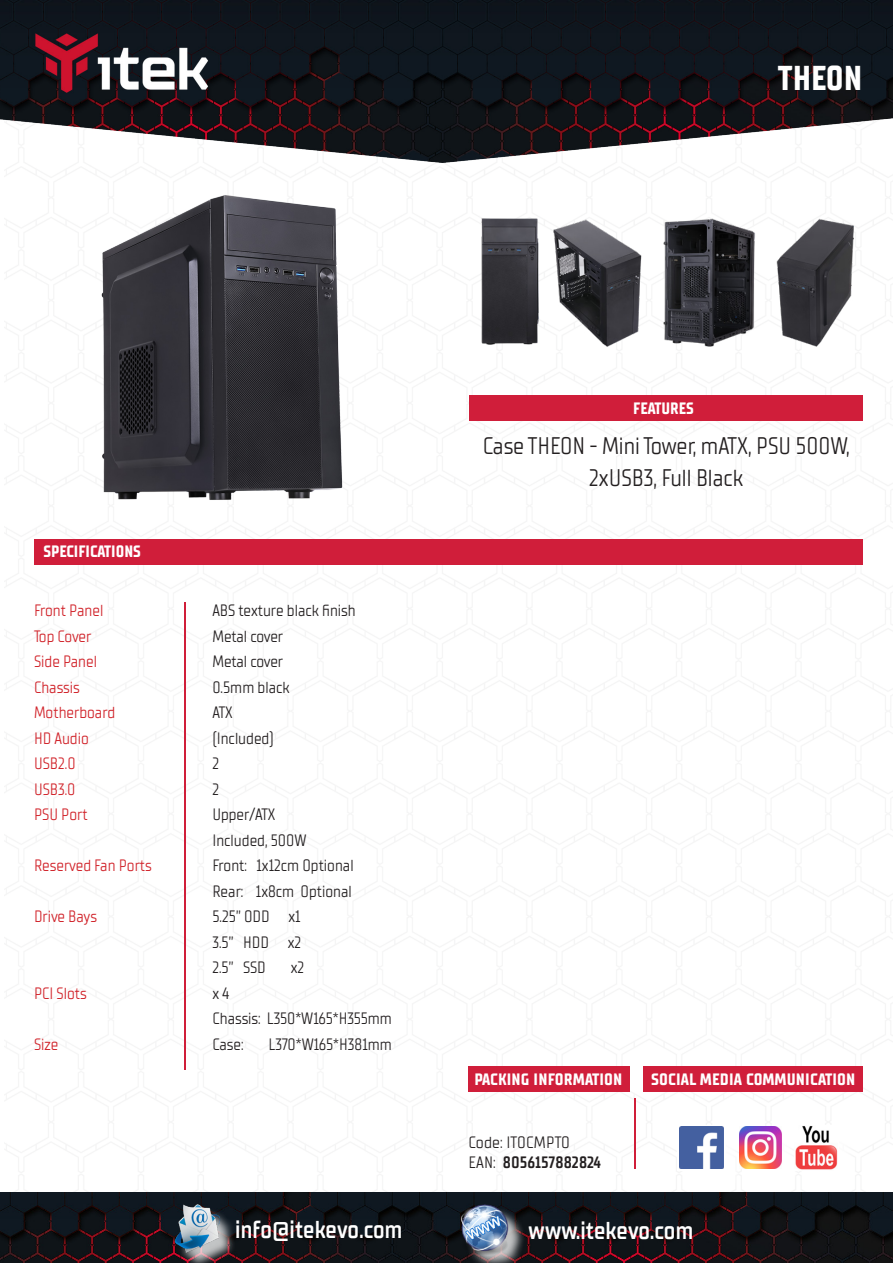
<style>
.page{position:relative;width:893px;height:1263px;background:#fff}
.page>*{position:absolute;margin:0;border:0;box-sizing:border-box;transform-origin:0 0}
.t1{font:700 34.5px "TT Supermolot Neue Condensed";color:#fff}
.t2{font:24.9px "TT Supermolot Neue Condensed Dm";letter-spacing:.01em;color:#fff;scale:.96 1}
.t3{font:24px/31.5px "TT Supermolot Neue Condensed";color:#231f20;text-align:center}
.t4{font:16.5px/19.8px "TT Supermolot Neue Condensed";color:#231f20}
.t5{font:16.5px "TT Supermolot Neue Condensed";color:#d1232a}
.t6{font:700 16.5px "TT Supermolot Neue Condensed";letter-spacing:.01em;color:#fff}
.t7{font:16.5px "TT Supermolot Neue Condensed";letter-spacing:-.02em;color:#d1232a}
.s1{font-family:"TT Supermolot Neue Condensed Dm"}
</style>
<div class="page">
<img style="left:0;top:0;width:893px;height:164px">
<img style="left:0;top:1193px;width:893px;height:70px">
<div style="left:464px;top:1207px;width:62px;height:56px;background:#fff;opacity:.75"></div>
<img style="left:456px;top:1201px;width:55px;height:54px">
<div style="left:178px;top:1208px;width:60px;height:55px;background:#fff;opacity:.75"></div>
<img style="left:170px;top:1201px;width:55px;height:51px">
<img style="left:101px;top:195px;width:242px;height:305px">
<img style="left:478px;top:216px;width:61px;height:129px">
<img style="left:553px;top:219px;width:89px;height:128px">
<img style="left:662px;top:218px;width:93px;height:129px">
<img style="left:776px;top:218px;width:78px;height:129px">
<hr style="left:184px;top:602px;width:2px;height:468px;background:#d01e39">
<svg style="left:679px;top:1126px;width:45px;height:43px"></svg>
<img style="left:679px;top:1126px;width:44px;height:42px">
<img style="left:739px;top:1126px;width:42px;height:43px">
<div style="left:468px;top:1066px;width:162px;height:25px;background:#d01e3a"></div>
<div style="left:643px;top:1066px;width:220px;height:25px;background:#d01e3a"></div>
<div style="left:469px;top:395px;width:393px;height:25px;background:#d01e3a"></div>
<div style="left:34px;top:540px;width:828px;height:25px;background:#d01e3a"></div>
<img style="left:795px;top:1126px;width:43px;height:44px">
<hr style="left:634px;top:1098px;width:1px;height:70px;background:#d01e39">
<p class="t1" style="left:778px;top:58px;width:86px">THEON</p>
<p class="t6" style="left:43px;top:542px;width:99px">SPECIFICATIONS</p>
<p class="t5" style="left:34px;top:601px;width:71px">Front Panel</p>
<p class="t7" style="left:34px;top:626px;width:59px">Top Cover</p>
<p class="t5" style="left:34px;top:652px;width:65px">Side Panel</p>
<p class="t5" style="left:34px;top:677px;width:47px">Chassis</p>
<p class="t5" style="left:34px;top:703px;width:83px">Motherboard</p>
<p class="t5" style="left:34px;top:728px;width:56px">HD Audio</p>
<p class="t5" style="left:34px;top:754px;width:43px">USB2.0</p>
<p class="t5" style="left:34px;top:779px;width:43px">USB3.0</p>
<p class="t5" style="left:34px;top:805px;width:55px">PSU Port</p>
<p class="t5" style="left:34px;top:856px;width:119px">Reserved Fan Ports</p>
<p class="t5" style="left:34px;top:907px;width:64px">Drive Bays</p>
<p class="t5" style="left:34px;top:983px;width:54px">PCI Slots</p>
<p class="t5" style="left:34px;top:1034px;width:26px">Size</p>
<p class="t6" style="left:633px;top:398px;width:62px">FEATURES</p>
<p class="t4" style="left:212px;top:601px;width:145px">ABS texture black finish</p>
<p class="t4" style="left:212px;top:626px;width:72px">Metal cover</p>
<p class="t4" style="left:212px;top:652px;width:72px">Metal cover</p>
<p class="t4" style="left:212px;top:677px;width:79px">0.5mm black</p>
<p class="t4" style="left:212px;top:703px;width:22px">ATX</p>
<p class="t4" style="left:212px;top:728px;width:63px">(Included)</p>
<p class="t4" style="left:212px;top:754px;width:8px">2</p>
<p class="t4" style="left:212px;top:779px;width:8px">2</p>
<p class="t4" style="left:212px;top:805px;width:65px">Upper/ATX</p>
<p class="t4" style="left:212px;top:830px;width:96px">Included, 500W</p>
<p class="t4" style="left:212px;top:856px;width:143px">Front: 1x12cm Optional</p>
<p class="t4" style="left:212px;top:881px;width:141px">Rear: 1x8cm Optional</p>
<p class="t4" style="left:212px;top:907px;width:90px">5.25’’ ODD x1</p>
<p class="t4" style="left:212px;top:932px;width:90px">3.5’’ HDD x2</p>
<p class="t4" style="left:212px;top:958px;width:55px">2.5’’ SSD</p>
<p class="t4" style="left:291px;top:958px;width:15px">x2</p>
<p class="t4" style="left:212px;top:983px;width:19px">x 4</p>
<p class="t4" style="left:212px;top:1009px;width:181px">Chassis: L350*W165*H355mm</p>
<p class="t4" style="left:212px;top:1034px;width:33px">Case:</p>
<p class="t4" style="left:269px;top:1034px;width:125px">L370*W165*H381mm</p>
<p class="t3" style="left:483px;top:431px;width:368px">Case THEON - Mini Tower, mATX, PSU 500W,<br>2xUSB3, Full Black</p>
<p class="t6" style="left:474px;top:1070px;width:150px">PACKING INFORMATION</p>
<p class="t4" style="left:468px;top:1133px;width:134px">Code: ITOCMPTO<br>EAN: <span class="s1">8056157882824</span></p>
<p class="t6" style="left:651px;top:1070px;width:206px">SOCIAL MEDIA COMMUNICATION</p>
<h2 class="t2" style="left:235px;top:1214px;width:176px">info@itekevo.com</h2>
<h2 class="t2" style="left:529px;top:1215px;width:173px">www.itekevo.com</h2>
</div>
